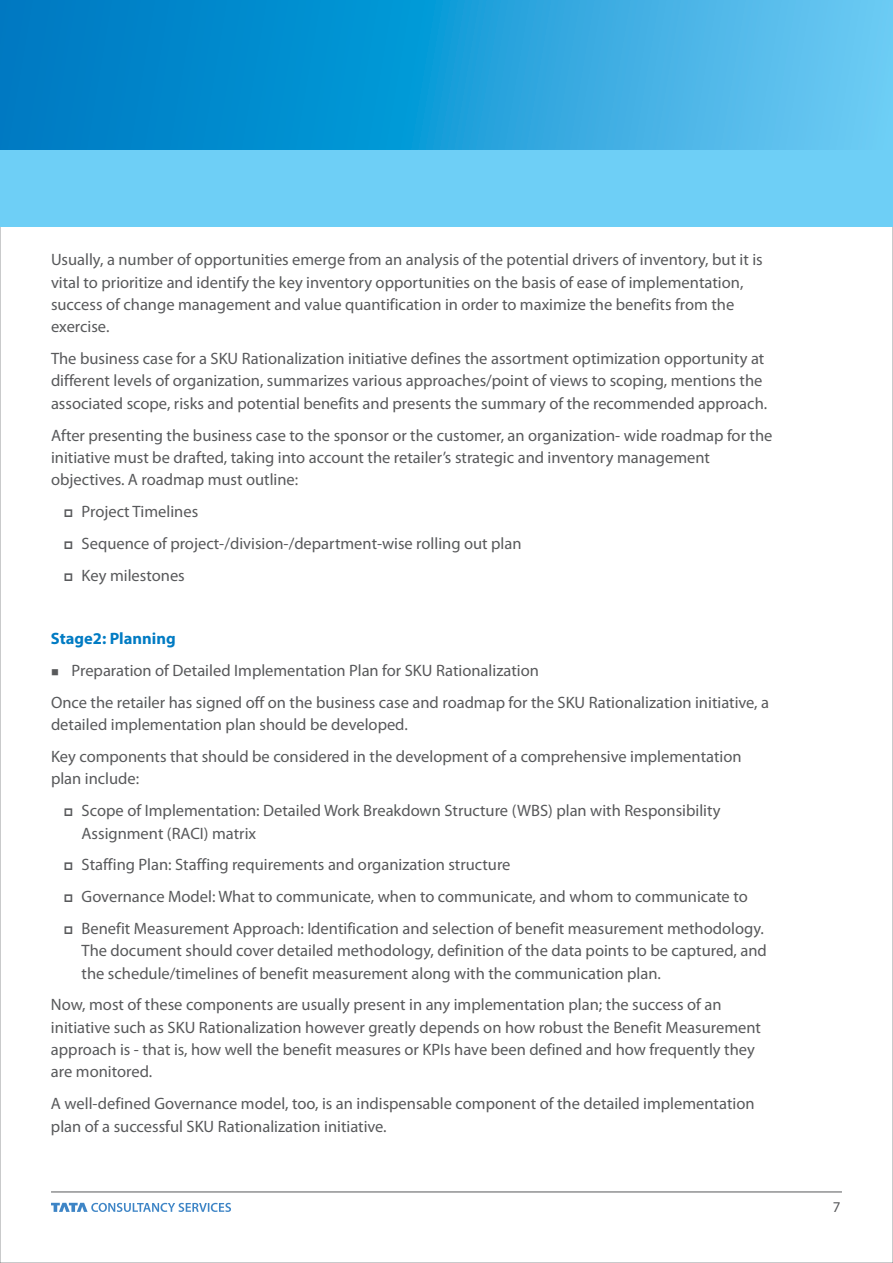
<style>
.page{position:relative;width:893px;height:1263px;background:#fff}
.page>*{position:absolute;margin:0;border:0;box-sizing:border-box;transform-origin:0 0}
.t1{font:16.5px/22.4px "Myriad Pro";color:#58595b}
.t2{font:700 16.5px "Myriad Pro";color:#007bc3}
.t3{font:15px "Myriad Pro";color:#58595b}
</style>
<div class="page">
<div style="left:0;top:150px;width:893px;height:77px;background:#6ecff6"></div>
<svg style="left:0;top:0;width:893px;height:150px;background:#249fd9"></svg>
<svg style="left:51px;top:1203px;width:180px;height:9px"></svg>
<hr style="left:51px;top:1191px;width:791px;height:1px;background:#58595b">
<p class="t1" style="left:51px;top:250px;width:713px">Usually, a number of opportunities emerge from an analysis of the potential drivers of inventory, but it is vital to prioritize and identify the key inventory opportunities on the basis of ease of implementation, success of change management and value quantification in order to maximize the benefits from the exercise.</p>
<p class="t1" style="left:51px;top:349px;width:718px">The business case for a SKU Rationalization initiative defines the assortment optimization opportunity at different levels of organization, summarizes various approaches/point of views to scoping, mentions the associated scope, risks and potential benefits and presents the summary of the recommended approach.</p>
<p class="t1" style="left:51px;top:425px;width:723px">After presenting the business case to the sponsor or the customer, an organization- wide roadmap for the initiative must be drafted, taking into account the retailer’s strategic and inventory management objectives. A roadmap must outline:</p>
<p class="t1" style="left:82px;top:497px;width:441px;line-height:31.7px">Project Timelines<br>Sequence of project-/division-/department-wise rolling out plan<br>Key milestones</p>
<p class="t2" style="left:51px;top:632px;width:126px">Stage2: Planning</p>
<p class="t1" style="left:51px;top:656px;width:720px;line-height:31.7px">■ Preparation of Detailed Implementation Plan for SKU Rationalization<br>Once the retailer has signed off on the business case and roadmap for the SKU Rationalization initiative, a</p>
<p class="t1" style="left:51px;top:710px;width:692px;line-height:31.7px">detailed implementation plan should be developed.<br>Key components that should be considered in the development of a comprehensive implementation</p>
<p class="t1" style="left:82px;top:764px;width:640px;line-height:31.7px;text-indent:-31px">plan include:<br>Scope of Implementation: Detailed Work Breakdown Structure (WBS) plan with Responsibility</p>
<p class="t1" style="left:82px;top:819px;width:684px;line-height:31.7px">Assignment (RACI) matrix<br>Staffing Plan: Staffing requirements and organization structure<br>Governance Model: What to communicate, when to communicate, and whom to communicate to Benefit Measurement Approach: Identification and selection of benefit measurement methodology.</p>
<p class="t1" style="left:82px;top:941px;width:687px">The document should cover detailed methodology, definition of the data points to be captured, and the schedule/timelines of benefit measurement along with the communication plan.</p>
<p class="t1" style="left:51px;top:995px;width:711px">Now, most of these components are usually present in any implementation plan; the success of an initiative such as SKU Rationalization however greatly depends on how robust the Benefit Measurement approach is - that is, how well the benefit measures or KPIs have been defined and how frequently they are monitored.</p>
<p class="t1" style="left:51px;top:1094px;width:705px">A well-defined Governance model, too, is an indispensable component of the detailed implementation plan of a successful SKU Rationalization initiative.</p>
<p class="t3" style="left:833px;top:1201px;width:9px">7</p>
</div>
